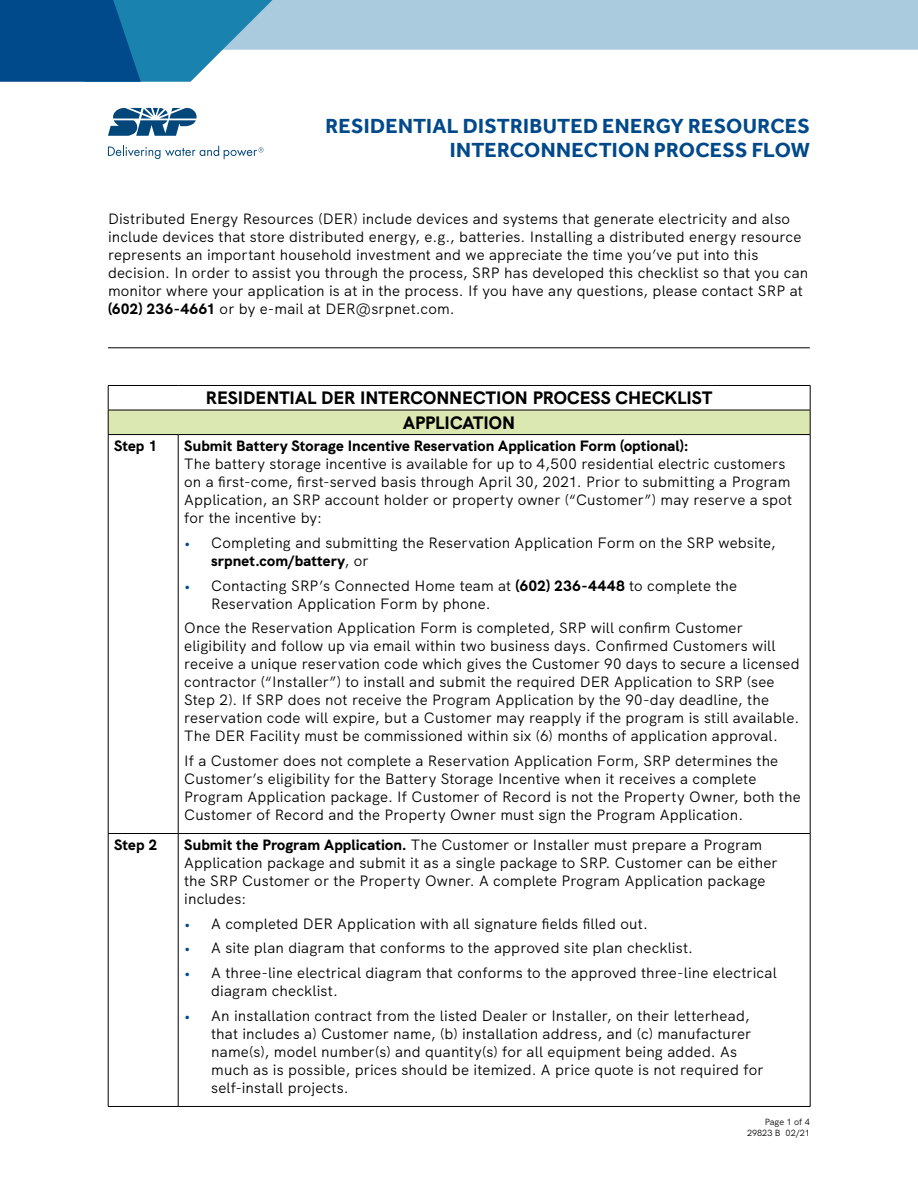
<style>
.page{position:relative;width:918px;height:1188px;background:#fff}
.page>*{position:absolute;margin:0;border:0;box-sizing:border-box;transform-origin:0 0}
.t1{font:700 21px/24px "Effra";letter-spacing:.015em;color:#00498a;text-align:right}
.t2{font:800 18px/24.6px "SRP Sans";color:#000;text-align:center}
.t3{font:15px/18px "SRP Sans";letter-spacing:.01em;color:#000}
.t4{font:800 15px "SRP Sans";letter-spacing:.01em;color:#000}
.t5{font:9px/10.8px "SRP Sans";color:#000;text-align:right}
.s1{font-weight:800}
.s2{color:#00498a}
</style>
<div class="page">
<svg style="left:0;top:0;width:918px;height:82px"></svg>
<svg style="left:108px;top:108px;width:89px;height:28px"></svg>
<svg style="left:108px;top:146px;width:156px;height:13px"></svg>
<hr style="left:108px;top:347px;width:702px;height:1px;background:#000">
<div style="left:108px;top:410px;width:702px;height:25px;background:#dce8b1"></div>
<hr style="left:108px;top:385px;width:70px;height:1px;background:#000">
<hr style="left:178px;top:385px;width:632px;height:1px;background:#000">
<hr style="left:108px;top:410px;width:70px;height:1px;background:#000">
<svg style="left:108px;top:386px;width:1px;height:48px"></svg>
<hr style="left:178px;top:410px;width:632px;height:1px;background:#000">
<svg style="left:810px;top:386px;width:1px;height:48px"></svg>
<hr style="left:108px;top:434px;width:70px;height:1px;background:#000">
<hr style="left:108px;top:435px;width:1px;height:398px;background:#000">
<hr style="left:178px;top:434px;width:632px;height:1px;background:#000">
<hr style="left:178px;top:435px;width:1px;height:398px;background:#000">
<hr style="left:810px;top:435px;width:1px;height:398px;background:#000">
<hr style="left:108px;top:833px;width:70px;height:1px;background:#000">
<hr style="left:108px;top:834px;width:1px;height:272px;background:#000">
<hr style="left:178px;top:833px;width:632px;height:1px;background:#000">
<hr style="left:178px;top:834px;width:1px;height:272px;background:#000">
<hr style="left:810px;top:834px;width:1px;height:272px;background:#000">
<hr style="left:108px;top:1106px;width:70px;height:1px;background:#000">
<hr style="left:178px;top:1106px;width:632px;height:1px;background:#000">
<h1 class="t1" style="left:325px;top:113px;width:486px">RESIDENTIAL DISTRIBUTED ENERGY RESOURCES<br>INTERCONNECTION PROCESS FLOW</h1>
<p class="t3" style="left:108px;top:209px;width:702px">Distributed Energy Resources (DER) include devices and systems that generate electricity and also include devices that store distributed energy, e.g., batteries. Installing a distributed energy resource represents an important household investment and we appreciate the time you’ve put into this decision. In order to assist you through the process, SRP has developed this checklist so that you can monitor where your application is at in the process. If you have any questions, please contact SRP at <span class="s1">(602) 236-4661</span> or by e-mail at DER@srpnet.com.</p>
<p class="t2" style="left:206px;top:384px;width:508px">RESIDENTIAL DER INTERCONNECTION PROCESS CHECKLIST<br>APPLICATION</p>
<p class="t4" style="left:114px;top:434px;width:45px">Step 1</p>
<p class="t4" style="left:184px;top:434px;width:506px">Submit Battery Storage Incentive Reservation Application Form (optional):</p>
<p class="t3" style="left:184px;top:453px;width:609px">The battery storage incentive is available for up to 4,500 residential electric customers on a first-come, first-served basis through April 30, 2021. Prior to submitting a Program Application, an SRP account holder or property owner (“Customer”) may reserve a spot for the incentive by:</p>
<p class="t3" style="left:211px;top:532px;width:566px;text-indent:-27px"><span class="s2">•</span> Completing and submitting the Reservation Application Form on the SRP website, <span class="s1">srpnet.com/battery</span>, or</p>
<p class="t3" style="left:211px;top:575px;width:527px;text-indent:-27px"><span class="s2">•</span> Contacting SRP’s Connected Home team at <span class="s1">(602) 236-4448</span> to complete the<br>Reservation Application Form by phone.</p>
<p class="t3" style="left:184px;top:618px;width:617px">Once the Reservation Application Form is completed, SRP will confirm Customer eligibility and follow up via email within two business days. Confirmed Customers will receive a unique reservation code which gives the Customer 90 days to secure a licensed contractor (“Installer”) to install and submit the required DER Application to SRP (see Step 2). If SRP does not receive the Program Application by the 90-day deadline, the reservation code will expire, but a Customer may reapply if the program is still available.<br>The DER Facility must be commissioned within six (6) months of application approval.</p>
<p class="t3" style="left:184px;top:750px;width:618px">If a Customer does not complete a Reservation Application Form, SRP determines the Customer’s eligibility for the Battery Storage Incentive when it receives a complete Program Application package. If Customer of Record is not the Property Owner, both the Customer of Record and the Property Owner must sign the Program Application.</p>
<p class="t4" style="left:114px;top:833px;width:45px">Step 2</p>
<p class="t3" style="left:184px;top:834px;width:595px"><span class="s1">Submit the Program Application.</span> The Customer or Installer must prepare a Program Application package and submit it as a single package to SRP. Customer can be either the SRP Customer or the Property Owner. A complete Program Application package includes:</p>
<p class="t3" style="left:184px;top:913px;width:465px"><span class="s2">•</span> A completed DER Application with all signature fields filled out.</p>
<p class="t3" style="left:184px;top:938px;width:510px"><span class="s2">•</span> A site plan diagram that conforms to the approved site plan checklist.</p>
<p class="t3" style="left:211px;top:963px;width:567px;text-indent:-27px"><span class="s2">•</span> A three-line electrical diagram that conforms to the approved three-line electrical diagram checklist.</p>
<p class="t3" style="left:211px;top:1005px;width:554px;text-indent:-27px"><span class="s2">•</span> An installation contract from the listed Dealer or Installer, on their letterhead, that includes a) Customer name, (b) installation address, and (c) manufacturer name(s), model number(s) and quantity(s) for all equipment being added. As much as is possible, prices should be itemized. A price quote is not required for self-install projects.</p>
<p class="t5" style="left:747px;top:1116px;width:64px">Page 1 of 4<br>29823 B 02/21</p>
</div>
